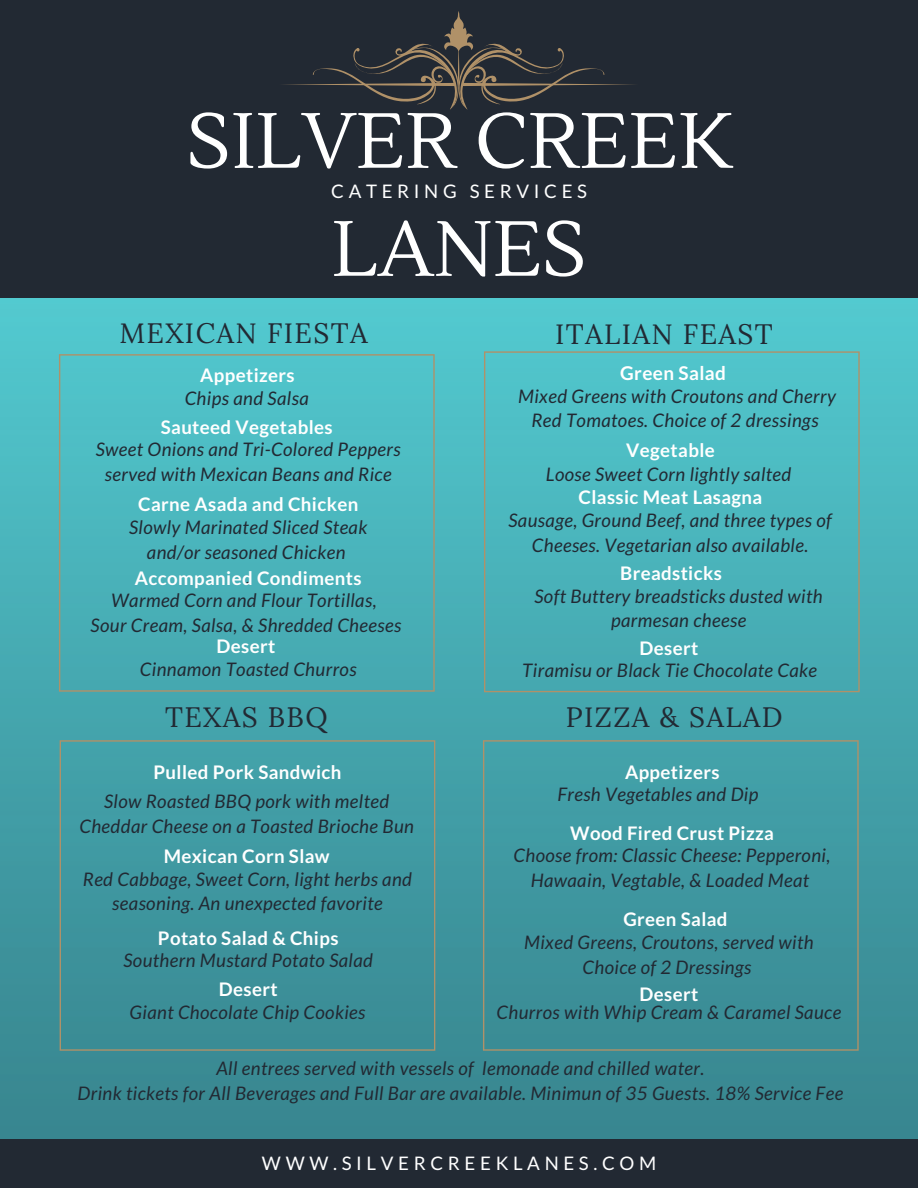
<style>
.page{position:relative;width:918px;height:1188px;background:#fff}
.page>*{position:absolute;margin:0;border:0;box-sizing:border-box;transform-origin:0 0}
.t1{font:77.85px/108px "Lustria";color:#fff;text-align:center}
.t2{font:28.05px "Lora";letter-spacing:.05em;color:#222933}
.t3{font:700 18.9px "Lato";letter-spacing:.02em;color:#fff}
.t4{font:italic 18.75px/24.8px "Lato";letter-spacing:.02em;color:#222933;text-align:center}
.t5{font:700 18.75px "Lato";letter-spacing:.02em;color:#fff}
.t6{font:18.75px "Lato";letter-spacing:.25em;color:#fff}
.t7{font:italic 18.6px/24.8px "Lato";letter-spacing:.02em;color:#222933;text-align:center}
.t8{font:700 18.6px "Lato";letter-spacing:.02em;color:#fff}
</style>
<div class="page">
<img style="left:0;top:298px;width:918px;height:841px">
<div style="left:0;top:0;width:918px;height:298px;background:#222933"></div>
<svg style="left:283px;top:11px;width:351px;height:99px"></svg>
<div style="left:0;top:1139px;width:918px;height:49px;background:#222933"></div>
<svg style="left:59px;top:354px;width:376px;height:338px;background:#4cb6bc"></svg>
<svg style="left:484px;top:351px;width:376px;height:341px;background:#4db5bb"></svg>
<svg style="left:60px;top:740px;width:375px;height:311px;background:#40969e"></svg>
<svg style="left:483px;top:740px;width:376px;height:311px;background:#40969e"></svg>
<p class="t1" style="left:187px;top:89px;width:547px">SILVER CREEK<br>LANES</p>
<p class="t6" style="left:331px;top:179px;width:257px">CATERING SERVICES</p>
<p class="t2" style="left:119px;top:314px;width:250px">MEXICAN FIESTA</p>
<p class="t5" style="left:200px;top:363px;width:96px">Appetizers</p>
<p class="t4" style="left:185px;top:385px;width:126px">Chips and Salsa</p>
<p class="t5" style="left:161px;top:415px;width:173px">Sauteed Vegetables</p>
<p class="t4" style="left:96px;top:437px;width:306px">Sweet Onions and Tri-Colored Peppers served with Mexican Beans and Rice</p>
<p class="t5" style="left:138px;top:493px;width:222px">Carne Asada and Chicken</p>
<p class="t4" style="left:129px;top:514px;width:240px">Slowly Marinated Sliced Steak</p>
<p class="t4" style="left:147px;top:539px;width:200px">and/or seasoned Chicken</p>
<p class="t4" style="left:246px;top:564px;width:5px">.</p>
<p class="t5" style="left:135px;top:567px;width:228px">Accompanied Condiments</p>
<p class="t4" style="left:111px;top:587px;width:267px">Warmed Corn and Flour Tortillas,</p>
<p class="t4" style="left:91px;top:612px;width:312px">Sour Cream, Salsa, &amp; Shredded Cheeses</p>
<p class="t5" style="left:217px;top:635px;width:60px">Desert</p>
<p class="t4" style="left:140px;top:656px;width:218px">Cinnamon Toasted Churros</p>
<p class="t2" style="left:165px;top:699px;width:164px">TEXAS BBQ</p>
<p class="t5" style="left:154px;top:760px;width:189px">Pulled Pork Sandwich</p>
<p class="t4" style="left:79px;top:789px;width:336px">Slow Roasted BBQ pork with melted<br>Cheddar Cheese on a Toasted Brioche Bun</p>
<p class="t5" style="left:164px;top:844px;width:167px">Mexican Corn Slaw</p>
<p class="t4" style="left:83px;top:866px;width:331px">Red Cabbage, Sweet Corn, light herbs and seasoning. An unexpected favorite</p>
<p class="t5" style="left:158px;top:926px;width:182px">Potato Salad &amp; Chips</p>
<p class="t4" style="left:123px;top:948px;width:251px">Southern Mustard Potato Salad</p>
<p class="t5" style="left:219px;top:977px;width:60px">Desert</p>
<p class="t4" style="left:129px;top:999px;width:238px">Giant Chocolate Chip Cookies</p>
<p class="t2" style="left:555px;top:316px;width:219px">ITALIAN FEAST</p>
<p class="t3" style="left:620px;top:361px;width:107px">Green Salad</p>
<p class="t4" style="left:518px;top:383px;width:319px">Mixed Greens with Croutons and Cherry<br>Red Tomatoes. Choice of 2 dressings</p>
<p class="t5" style="left:626px;top:439px;width:90px">Vegetable</p>
<p class="t4" style="left:546px;top:462px;width:247px">Loose Sweet Corn lightly salted</p>
<p class="t5" style="left:579px;top:486px;width:185px">Classic Meat Lasagna</p>
<p class="t4" style="left:508px;top:507px;width:325px">Sausage, Ground Beef, and three types of<br>Cheeses. Vegetarian also available.</p>
<p class="t5" style="left:620px;top:562px;width:103px">Breadsticks</p>
<p class="t4" style="left:535px;top:583px;width:290px">Soft Buttery breadsticks dusted with parmesan cheese</p>
<p class="t5" style="left:640px;top:636px;width:60px">Desert</p>
<p class="t4" style="left:522px;top:658px;width:296px">Tiramisu or Black Tie Chocolate Cake</p>
<p class="t2" style="left:566px;top:699px;width:219px">PIZZA &amp; SALAD</p>
<p class="t5" style="left:625px;top:760px;width:96px">Appetizers</p>
<p class="t4" style="left:557px;top:782px;width:203px">Fresh Vegetables and Dip</p>
<p class="t8" style="left:570px;top:821px;width:205px">Wood Fired Crust Pizza</p>
<p class="t7" style="left:514px;top:843px;width:318px">Choose from: Classic Cheese: Pepperoni,<br>Hawaain, Vegtable, &amp; Loaded Meat</p>
<p class="t8" style="left:623px;top:908px;width:106px">Green Salad</p>
<p class="t7" style="left:524px;top:930px;width:291px">Mixed Greens, Croutons, served with<br>Choice of 2 Dressings</p>
<p class="t8" style="left:640px;top:983px;width:60px">Desert</p>
<p class="t7" style="left:497px;top:999px;width:346px">Churros with Whip Cream &amp; Caramel Sauce</p>
<p class="t7" style="left:216px;top:1055px;width:489px">All entrees served with vessels of lemonade and chilled water.</p>
<p class="t7" style="left:77px;top:1080px;width:767px">Drink tickets for All Beverages and Full Bar are available. Minimun of 35 Guests. 18% Service Fee</p>
<p class="t6" style="left:262px;top:1152px;width:396px">WWW.SILVERCREEKLANES.COM</p>
</div>
